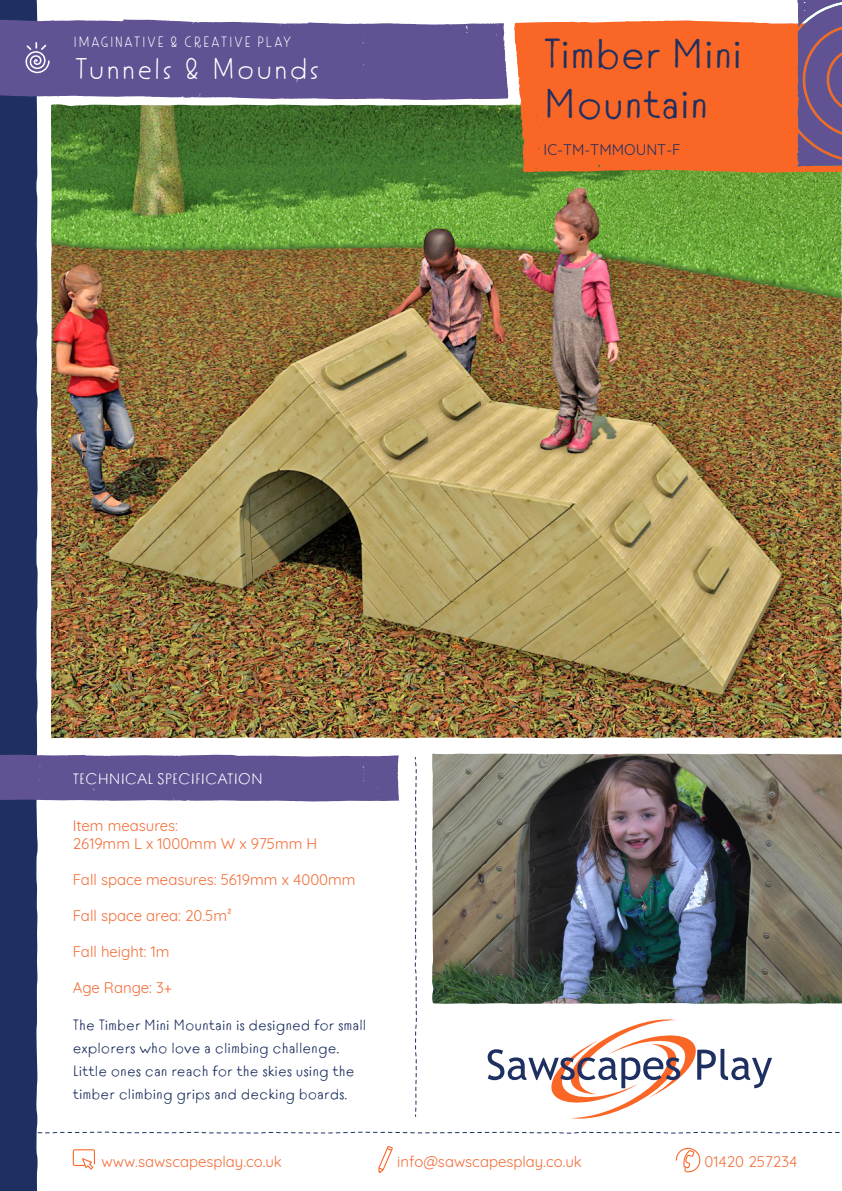
<style>
.page{position:relative;width:842px;height:1191px;background:#fff}
.page>*{position:absolute;margin:0;border:0;box-sizing:border-box;transform-origin:0 0}
.t1{font:42px "Tomarik Introvert";color:#1e3061}
.t2{font:30px "Tomarik Extrovert";color:#fff}
.t3{font:15px "Quicksand";color:#f26d38}
.t4{font:15px "Tomarik Introvert";color:#1e3061}
.t5{font:15px "Tomarik Extrovert";color:#fff}
.t6{font:15px "Tomarik Introvert";color:#fff}
.t7{font:15px "Quicksand";color:#1e3061}
</style>
<div class="page">
<div style="left:0;top:0;width:38px;height:1191px;background:#1e3061"></div>
<svg style="left:0;top:1131px;width:840px;height:3px"></svg>
<svg style="left:414px;top:757px;width:3px;height:360px"></svg>
<svg style="left:0;top:753px;width:399px;height:48px;background:#6a5c9a"></svg>
<svg style="left:73px;top:1149px;width:22px;height:20px"></svg>
<svg style="left:378px;top:1146px;width:15px;height:26px"></svg>
<svg style="left:676px;top:1147px;width:24px;height:25px"></svg>
<svg style="left:488px;top:1019px;width:284px;height:100px"></svg>
<svg style="left:0;top:18px;width:508px;height:82px;background:#6d5f9c"></svg>
<svg style="left:25px;top:42px;width:25px;height:31px"></svg>
<img style="left:51px;top:105px;width:790px;height:633px">
<div style="left:514px;top:20px;width:328px;height:155px;background:#fa6626"></div>
<img style="left:432px;top:753px;width:410px;height:250px">
<svg style="left:797px;top:0;width:45px;height:166px;background:#725889"></svg>
<p class="t5" style="left:73px;top:30px;width:221px">IMAGINATIVE &amp; CREATIVE PLAY</p>
<h2 class="t2" style="left:73px;top:44px;width:249px">Tunnels &amp; Mounds</h2>
<p class="t1" style="left:544px;top:18px;width:200px">Timber Mini</p>
<p class="t1" style="left:544px;top:68px;width:166px">Mountain</p>
<p class="t7" style="left:544px;top:138px;width:139px">IC-TM-TMMOUNT-F</p>
<p class="t6" style="left:73px;top:765px;width:192px">TECHNICAL SPECIFICATION</p>
<p class="t3" style="left:73px;top:813px;width:107px">Item measures:</p>
<p class="t3" style="left:73px;top:831px;width:246px">2619mm L x 1000mm W x 975mm H</p>
<p class="t3" style="left:73px;top:867px;width:284px">Fall space measures: 5619mm x 4000mm</p>
<p class="t3" style="left:73px;top:903px;width:161px">Fall space area: 20.5m²</p>
<p class="t3" style="left:73px;top:939px;width:98px">Fall height: 1m</p>
<p class="t3" style="left:73px;top:975px;width:101px">Age Range: 3+</p>
<p class="t4" style="left:73px;top:1011px;width:295px">The Timber Mini Mountain is designed for small</p>
<p class="t4" style="left:73px;top:1034px;width:268px">explorers who love a climbing challenge.</p>
<p class="t4" style="left:73px;top:1057px;width:283px">Little ones can reach for the skies using the</p>
<p class="t4" style="left:73px;top:1080px;width:276px">timber climbing grips and decking boards.</p>
<p class="t3" style="left:101px;top:1149px;width:182px">www.sawscapesplay.co.uk</p>
<p class="t3" style="left:397px;top:1149px;width:186px">info@sawscapesplay.co.uk</p>
<p class="t3" style="left:704px;top:1150px;width:94px">01420 257234</p>
</div>
